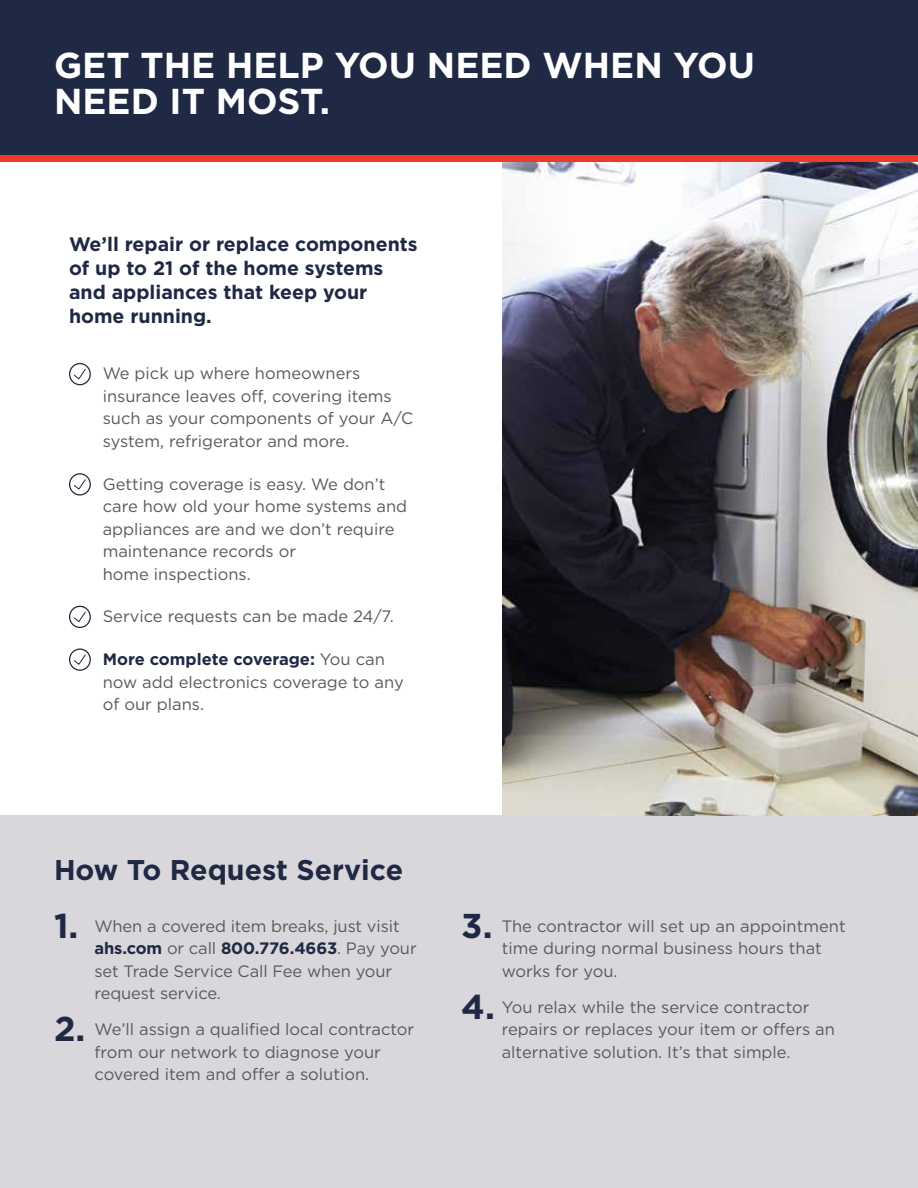
<style>
.page{position:relative;width:918px;height:1188px;background:#fff}
.page>*{position:absolute;margin:0;border:0;box-sizing:border-box;transform-origin:0 0}
.t1{font:700 36px/36px "Gotham";color:#fff}
.t2{font:700 28.5px "Gotham";color:#202944}
.t3{font:700 19.5px/24px "Gotham";color:#202944}
.t4{font:16.5px/22.5px "Gotham";color:#58595b}
.s1{font-weight:700;color:#202944}
.s2{font-weight:700;font-size:34.5px;color:#202944}
</style>
<div class="page">
<div style="left:0;top:815px;width:918px;height:373px;background:#d9d7dc"></div>
<div style="left:0;top:0;width:918px;height:162px;background:#202944"></div>
<div style="left:0;top:156px;width:918px;height:6px;background:#ef3829"></div>
<div style="left:69px;top:363px;width:22px;height:22px;border:1px solid #202944;border-radius:50%"></div>
<svg style="left:73px;top:369px;width:13px;height:11px"></svg>
<div style="left:69px;top:473px;width:22px;height:23px;border:1px solid #202944;border-radius:50%"></div>
<svg style="left:73px;top:479px;width:13px;height:11px"></svg>
<div style="left:69px;top:606px;width:22px;height:22px;border:1px solid #202944;border-radius:50%"></div>
<svg style="left:74px;top:611px;width:12px;height:11px"></svg>
<div style="left:69px;top:648px;width:22px;height:23px;border:1px solid #202944;border-radius:50%"></div>
<svg style="left:73px;top:654px;width:13px;height:11px"></svg>
<img style="left:502px;top:162px;width:416px;height:653px">
<h1 class="t1" style="left:54px;top:47px;width:703px">GET THE HELP YOU NEED WHEN YOU<br>NEED IT MOST.</h1>
<p class="t3" style="left:69px;top:232px;width:350px">We’ll repair or replace components of up to 21 of the home systems and appliances that keep your home running.</p>
<p class="t4" style="left:103px;top:362px;width:312px">We pick up where homeowners insurance leaves off, covering items such as your components of your A/C system, refrigerator and more.</p>
<p class="t4" style="left:103px;top:472px;width:306px">Getting coverage is easy. We don’t care how old your home systems and appliances are and we don’t require maintenance records or<br>home inspections.</p>
<p class="t4" style="left:103px;top:605px;width:293px">Service requests can be made 24/7.</p>
<p class="t4" style="left:103px;top:648px;width:303px"><span class="s1">More complete coverage:</span> You can now add electronics coverage to any of our plans.</p>
<h2 class="t2" style="left:54px;top:851px;width:351px">How To Request Service</h2>
<p class="t4" style="left:94px;top:914px;width:324px;text-indent:-40px"><span class="s2">1.</span> When a covered item breaks, just visit <span class="s1">ahs.com</span> or call <span class="s1">800.776.4663</span>. Pay your set Trade Service Call Fee when your request service.</p>
<p class="t4" style="left:54px;top:1018px;width:362px;text-align:center"><span class="s2">2.</span> We’ll assign a qualified local contractor from our network to diagnose your<br>covered item and offer a solution.</p>
<p class="t4" style="left:502px;top:914px;width:345px;text-indent:-40px"><span class="s2">3.</span> The contractor will set up an appointment time during normal business hours that works for you.</p>
<p class="t4" style="left:502px;top:995px;width:335px;text-indent:-40px"><span class="s2">4.</span> You relax while the service contractor repairs or replaces your item or offers an alternative solution. It’s that simple.</p>
</div>
